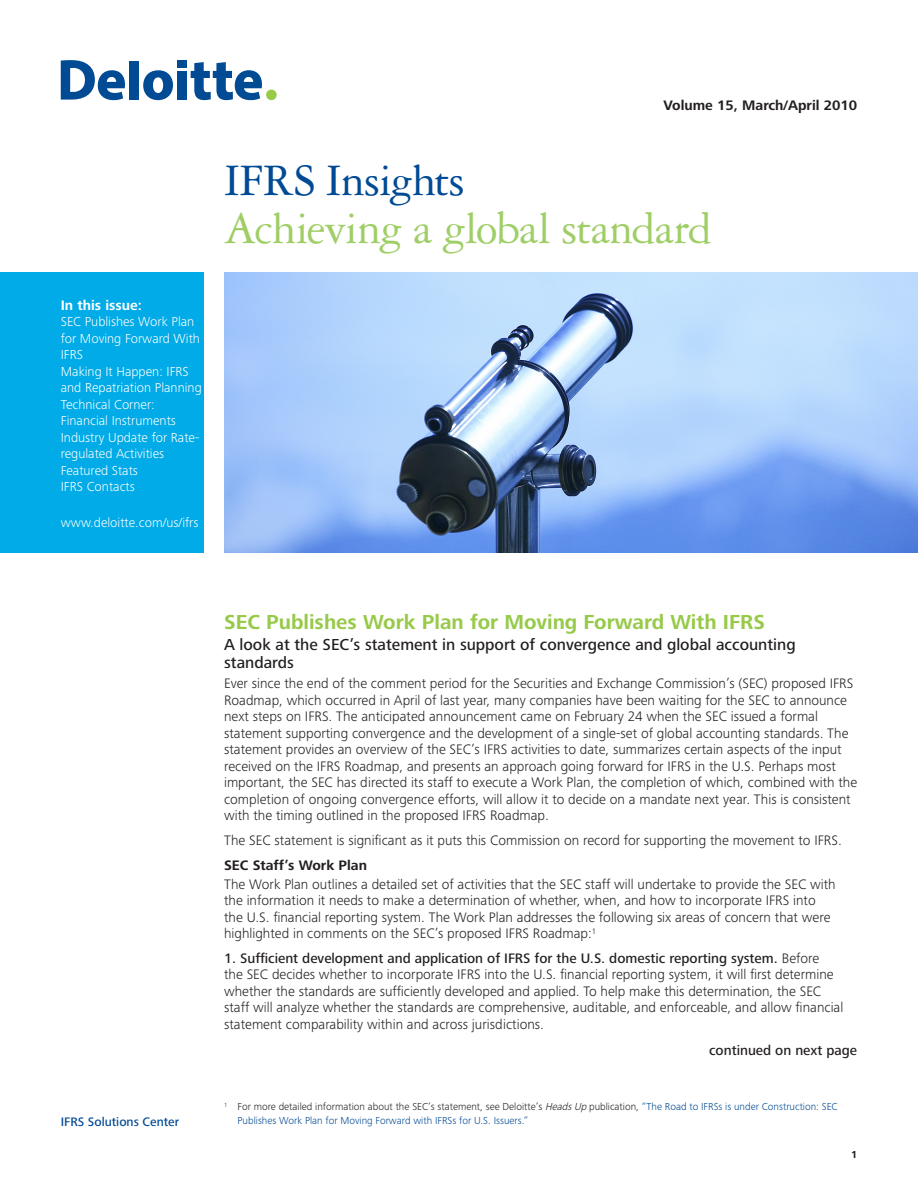
<style>
.page{position:relative;width:918px;height:1188px;background:#fff}
.page>*{position:absolute;margin:0;border:0;box-sizing:border-box;transform-origin:0 0}
.Head_Cover_head__30{font:48px "Garamond 3 LT Std";letter-spacing:-.025em;color:#9fce66}
.Head_Cover_head__30-2{font:48px "Garamond 3 LT Std";letter-spacing:-.02em;color:#014a94}
.Subhead_B_Subhead__B{font:700 21px "Frutiger Next Pro";color:#97ca49}
.Subhead_C_Subhead__M{font:500 16.5px/18px "Frutiger Next Pro";color:#231f20}
.Body_copy{font:300 14.25px/16.5px "Frutiger Next Pro";color:#231f20}
.Subhead_D_Subhead__M{font:700 14.25px "Frutiger Next Pro";color:#231f20}
.Body_copy-2{font:500 14.25px "Frutiger Next Pro";color:#231f20}
.Body_copy-3{font:700 14.25px "Frutiger Next Pro";color:#fff}
.Body_copy-4{font:300 13.5px/16.5px "Frutiger Next Pro";color:#fff}
.Subhead_B_Subhead__B-2{font:500 12.75px "Frutiger Next Pro";color:#014a94}
.Footnote{font:300 10.5px/13.5px "Frutiger Next Pro";color:#014a94}
.t1{font:700 10.5px "Frutiger Next Pro";color:#231f20}
.s1{font-weight:500}
.s2{color:#231f20}
.s3{font-style:italic;color:#231f20}
</style>
<div class="page">
<img style="left:224px;top:273px;width:694px;height:280px">
<div style="left:0;top:273px;width:204px;height:280px;background:#00abe7"></div>
<div style="left:129px;top:61px;width:10px;height:39px;background:#014a94"></div>
<svg style="left:143px;top:70px;width:30px;height:30px"></svg>
<div style="left:177px;top:71px;width:10px;height:29px;background:#014a94"></div>
<div style="left:177px;top:61px;width:10px;height:7px;background:#014a94"></div>
<svg style="left:191px;top:62px;width:71px;height:38px"></svg>
<div style="left:266px;top:90px;width:11px;height:10px;background:#97ca49;border-radius:50%"></div>
<svg style="left:61px;top:60px;width:64px;height:40px"></svg>
<p class="Body_copy-3" style="left:61px;top:297px;width:83px">In this issue:</p>
<p class="Body_copy-4" style="left:61px;top:314px;width:143px">SEC Publishes Work Plan for Moving Forward With<br>IFRS<br>Making It Happen: IFRS and Repatriation Planning<br>Technical Corner:<br>Financial Instruments<br>Industry Update for Rate&shy;regulated Activities<br>Featured Stats<br>IFRS Contacts</p>
<p class="Body_copy-4" style="left:61px;top:514px;width:139px">www.deloitte.com/us/ifrs</p>
<p class="Subhead_D_Subhead__M" style="left:664px;top:97px;width:195px">Volume 15, March/April 2010</p>
<p class="Head_Cover_head__30-2" style="left:224px;top:155px;width:242px">IFRS Insights</p>
<p class="Head_Cover_head__30" style="left:224px;top:203px;width:489px">Achieving a global standard</p>
<p class="Subhead_B_Subhead__B-2" style="left:61px;top:1114px;width:120px">IFRS Solutions Center</p>
<p class="Subhead_B_Subhead__B" style="left:224px;top:610px;width:542px">SEC Publishes Work Plan for Moving Forward With IFRS</p>
<p class="Subhead_C_Subhead__M" style="left:224px;top:636px;width:573px">A look at the SEC’s statement in support of convergence and global accounting standards</p>
<p class="Body_copy" style="left:224px;top:675px;width:635px">Ever since the end of the comment period for the Securities and Exchange Commission’s (SEC) proposed IFRS Roadmap, which occurred in April of last year, many companies have been waiting for the SEC to announce next steps on IFRS. The anticipated announcement came on February 24 when the SEC issued a formal statement supporting convergence and the development of a single-set of global accounting standards. The statement provides an overview of the SEC’s IFRS activities to date, summarizes certain aspects of the input received on the IFRS Roadmap, and presents an approach going forward for IFRS in the U.S. Perhaps most important, the SEC has directed its staff to execute a Work Plan, the completion of which, combined with the completion of ongoing convergence efforts, will allow it to decide on a mandate next year. This is consistent with the timing outlined in the proposed IFRS Roadmap.</p>
<p class="Body_copy" style="left:224px;top:832px;width:619px">The SEC statement is significant as it puts this Commission on record for supporting the movement to IFRS.</p>
<p class="Subhead_D_Subhead__M" style="left:224px;top:857px;width:145px">SEC Staff’s Work Plan</p>
<p class="Body_copy" style="left:224px;top:876px;width:613px">The Work Plan outlines a detailed set of activities that the SEC staff will undertake to provide the SEC with the information it needs to make a determination of whether, when, and how to incorporate IFRS into the U.S. financial reporting system. The Work Plan addresses the following six areas of concern that were highlighted in comments on the SEC’s proposed IFRS Roadmap:<sup>1</sup></p>
<p class="Body_copy" style="left:224px;top:950px;width:621px"><span class="s1">1. Sufficient development and application of IFRS for the U.S. domestic reporting system.</span> Before<br>the SEC decides whether to incorporate IFRS into the U.S. financial reporting system, it will first determine whether the standards are sufficiently developed and applied. To help make this determination, the SEC staff will analyze whether the standards are comprehensive, auditable, and enforceable, and allow financial statement comparability within and across jurisdictions.</p>
<p class="Body_copy-2" style="left:709px;top:1042px;width:150px">continued on next page</p>
<p class="Footnote" style="left:238px;top:1100px;width:602px;text-indent:-14px"><sup>1</sup> <span class="s2">For more detailed information about the SEC’s statement, see Deloitte’s</span> <span class="s3">HeadsUp</span> <span class="s2">publication,</span> “The Road to IFRSs is under Construction: SEC<br>Publishes Work Plan for Moving Forward with IFRSs for U.S. Issuers.”</p>
<p class="t1" style="left:851px;top:1148px;width:8px">1</p>
</div>
